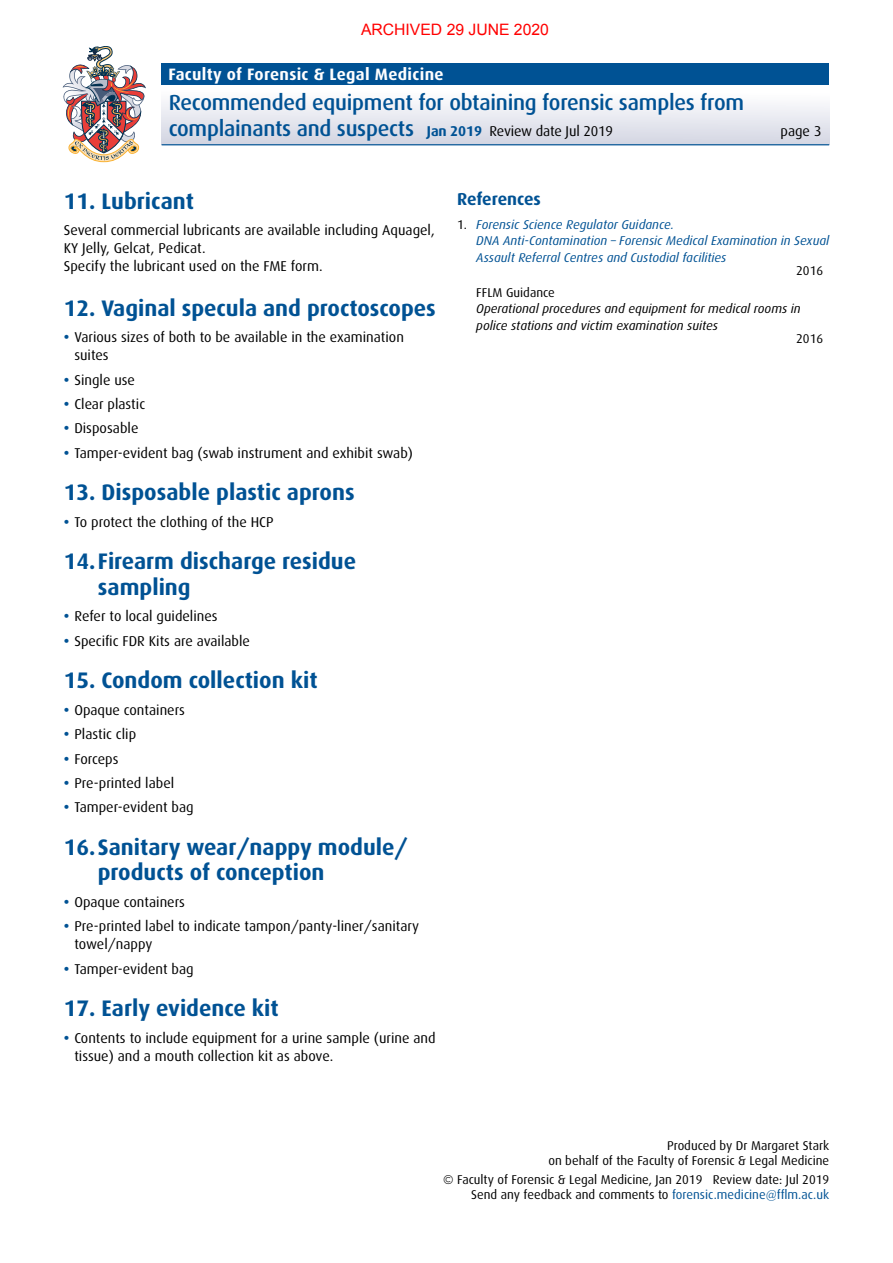
<style>
.page{position:relative;width:893px;height:1263px;background:#fff}
.page>*{position:absolute;margin:0;border:0;box-sizing:border-box;transform-origin:0 0}
.t1{font:700 22.5px/25.5px "Dax";color:#005294}
.t2{font:500 21.75px/25.5px "Dax";letter-spacing:-.01em;color:#005294}
.t3{font:700 17.25px "Dax";letter-spacing:-.01em;color:#005294}
.t4{font:700 16.5px "Dax";letter-spacing:.02em;color:#fff}
.t5{font:15.75px "Arial";color:#f00}
.t6{font:14.25px/18px "Dax";color:#000}
.t7{font:12.75px/15px "Dax";color:#000;text-align:right}
.t8{font:italic 12.75px/16.5px "Dax";color:#005294}
.t9{font:italic 12.75px/16.5px "Dax";color:#000}
.s1{font-weight:700;font-size:14.25px}
.s2{font-weight:400;font-size:14.25px;color:#000}
.s3{font-weight:700;color:#005294}
.s4{font-style:normal;color:#000}
.s5{color:#005294}
</style>
<div class="page">
<img style="left:63px;top:46px;width:83px;height:116px">
<div style="left:162px;top:85px;width:667px;height:60px;background:linear-gradient(to bottom,#fff,#d3d6e3)"></div>
<div style="left:162px;top:64px;width:667px;height:21px;background:#005294"></div>
<hr style="left:162px;top:144px;width:667px;height:1px;background:#005294">
<p class="t5" style="left:361px;top:21px;width:189px">ARCHIVED 29 JUNE 2020</p>
<p class="t4" style="left:168px;top:65px;width:277px">Faculty of Forensic &amp; Legal Medicine</p>
<h2 class="t2" style="left:169px;top:90px;width:577px">Recommended equipment for obtaining forensic samples from complainants and suspects <span class="s1">Jan 2019</span> <span class="s2">Review date Jul 2019</span></h2>
<p class="t6" style="left:780px;top:122px;width:43px">page 3</p>
<h1 class="t1" style="left:64px;top:188px;width:132px">11. Lubricant</h1>
<p class="t6" style="left:64px;top:221px;width:372px">Several commercial lubricants are available including Aquagel,<br>KY Jelly, Gelcat, Pedicat.<br>Specify the lubricant used on the FME form.</p>
<h1 class="t1" style="left:64px;top:295px;width:374px">12. Vaginal specula and proctoscopes</h1>
<p class="t6" style="left:74px;top:328px;width:331px;text-indent:-11px"><span class="s3">•</span> Various sizes of both to be available in the examination suites</p>
<p class="t6" style="left:64px;top:371px;width:73px"><span class="s3">•</span> Single use</p>
<p class="t6" style="left:64px;top:395px;width:83px"><span class="s3">•</span> Clear plastic</p>
<p class="t6" style="left:64px;top:420px;width:76px"><span class="s3">•</span> Disposable</p>
<p class="t6" style="left:64px;top:444px;width:351px"><span class="s3">•</span> Tamper-evident bag (swab instrument and exhibit swab)</p>
<h1 class="t1" style="left:64px;top:480px;width:292px">13. Disposable plastic aprons</h1>
<p class="t6" style="left:64px;top:513px;width:211px"><span class="s3">•</span> To protect the clothing of the HCP</p>
<h1 class="t1" style="left:98px;top:549px;width:260px;text-indent:-34px">14.Firearm discharge residue sampling</h1>
<p class="t6" style="left:64px;top:608px;width:155px"><span class="s3">•</span> Refer to local guidelines</p>
<p class="t6" style="left:64px;top:632px;width:188px"><span class="s3">•</span> Specific FDR Kits are available</p>
<h1 class="t1" style="left:64px;top:668px;width:255px">15. Condom collection kit</h1>
<p class="t6" style="left:64px;top:701px;width:123px"><span class="s3">•</span> Opaque containers</p>
<p class="t6" style="left:64px;top:725px;width:74px"><span class="s3">•</span> Plastic clip</p>
<p class="t6" style="left:64px;top:750px;width:56px"><span class="s3">•</span> Forceps</p>
<p class="t6" style="left:64px;top:774px;width:112px"><span class="s3">•</span> Pre-printed label</p>
<p class="t6" style="left:64px;top:798px;width:131px"><span class="s3">•</span> Tamper-evident bag</p>
<h1 class="t1" style="left:98px;top:834px;width:311px;text-indent:-34px">16.Sanitary wear/nappy module/ products of conception</h1>
<p class="t6" style="left:64px;top:893px;width:123px"><span class="s3">•</span> Opaque containers</p>
<p class="t6" style="left:74px;top:917px;width:346px;text-indent:-11px"><span class="s3">•</span> Pre-printed label to indicate tampon/panty-liner/sanitary towel/nappy</p>
<p class="t6" style="left:64px;top:960px;width:131px"><span class="s3">•</span> Tamper-evident bag</p>
<h1 class="t1" style="left:64px;top:996px;width:216px">17. Early evidence kit</h1>
<p class="t6" style="left:74px;top:1029px;width:363px;text-indent:-11px"><span class="s3">•</span> Contents to include equipment for a urine sample (urine and tissue) and a mouth collection kit as above.</p>
<p class="t3" style="left:457px;top:189px;width:85px">References</p>
<p class="t8" style="left:476px;top:216px;width:354px;text-indent:-19px"><span class="s4">1.</span> Forensic Science Regulator Guidance.<br>DNA Anti-Contamination – Forensic Medical Examination in Sexual<br>Assault Referral Centres and Custodial facilities</p>
<p class="t7" style="left:796px;top:263px;width:28px">2016</p>
<p class="t7" style="left:476px;top:285px;width:80px">FFLM Guidance</p>
<p class="t9" style="left:476px;top:301px;width:326px">Operational procedures and equipment for medical rooms in police stations and victim examination suites</p>
<p class="t7" style="left:796px;top:332px;width:28px">2016</p>
<p class="t7" style="left:548px;top:1138px;width:282px">Produced by Dr Margaret Stark<br>on behalf of the Faculty of Forensic &amp; Legal Medicine</p>
<p class="t7" style="left:443px;top:1173px;width:388px">© Faculty of Forensic &amp; Legal Medicine, Jan 2019 Review date: Jul 2019<br>Send any feedback and comments to <span class="s5">forensic.medicine@fflm.ac.uk</span></p>
</div>
